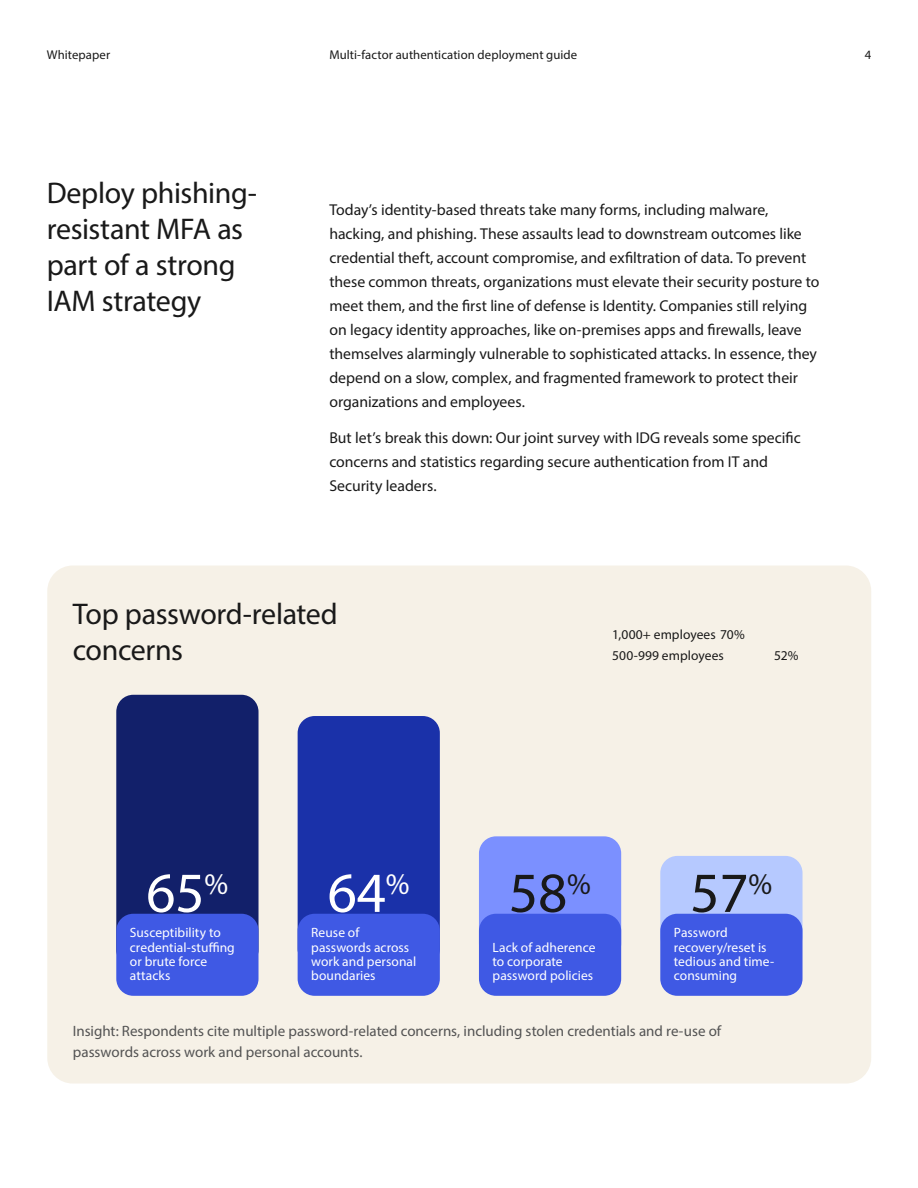
<style>
.page{position:relative;width:918px;height:1188px;background:#fff}
.page>*{position:absolute;margin:0;border:0;box-sizing:border-box;transform-origin:0 0}
.t1{font:57px "Myriad Pro";color:#fff}
.t2{font:57px "Myriad Pro";color:#191919}
.t3{font:30px/36px "Myriad Pro";letter-spacing:-.015em;color:#191919}
.t4{font:15.75px/24px "Myriad Pro";letter-spacing:-.005em;color:#191919}
.t5{font:15px/21px "Myriad Pro";color:#535353}
.t6{font:13.5px/14.2px "Myriad Pro";letter-spacing:.005em;color:#fff}
.t7{font:13.5px/20.7px "Myriad Pro";letter-spacing:.005em;color:#191919}
.t8{font:12.75px "Myriad Pro";letter-spacing:.005em;color:#191919}
</style>
<div class="page">
<div style="left:47px;top:566px;width:824px;height:518px;background:#f6f1e7;border-radius:26px"></div>
<div style="left:116px;top:695px;width:143px;height:272px;background:#12206a;border-radius:17px"></div>
<div style="left:116px;top:914px;width:143px;height:82px;background:#3f59e4;border-radius:17px"></div>
<div style="left:298px;top:716px;width:142px;height:250px;background:#1a31a9;border-radius:17px"></div>
<div style="left:298px;top:914px;width:142px;height:82px;background:#3f59e4;border-radius:17px"></div>
<div style="left:479px;top:836px;width:142px;height:125px;background:#7b90ff;border-radius:17px"></div>
<div style="left:479px;top:914px;width:142px;height:82px;background:#3f59e4;border-radius:17px"></div>
<div style="left:660px;top:856px;width:143px;height:98px;background:#b6c9ff;border-radius:17px"></div>
<div style="left:660px;top:914px;width:143px;height:82px;background:#3f59e4;border-radius:17px"></div>
<p class="t8" style="left:47px;top:47px;width:65px">Whitepaper</p>
<p class="t8" style="left:329px;top:47px;width:249px">Multi-factor authentication deployment guide</p>
<p class="t8" style="left:865px;top:47px;width:8px">4</p>
<h2 class="t3" style="left:47px;top:174px;width:212px">Deploy phishing&shy;resistant MFA as part of a strong<br>IAM strategy</h2>
<p class="t4" style="left:329px;top:197px;width:492px">Today’s identity-based threats take many forms, including malware, hacking, and phishing. These assaults lead to downstream outcomes like credential theft, account compromise, and exfiltration of data. To prevent these common threats, organizations must elevate their security posture to meet them, and the first line of defense is Identity. Companies still relying on legacy identity approaches, like on-premises apps and firewalls, leave themselves alarmingly vulnerable to sophisticated attacks. In essence, they depend on a slow, complex, and fragmented framework to protect their organizations and employees.</p>
<p class="t4" style="left:329px;top:425px;width:473px">But let’s break this down: Our joint survey with IDG reveals some specific concerns and statistics regarding secure authentication from IT and<br>Security leaders.</p>
<h2 class="t3" style="left:73px;top:595px;width:266px">Top password-related concerns</h2>
<p class="t7" style="left:612px;top:624px;width:134px">1,000+ employees 70%<br>500-999 employees</p>
<p class="t7" style="left:774px;top:645px;width:26px">52%</p>
<h1 class="t1" style="left:146px;top:858px;width:84px">65<sup>%</sup></h1>
<p class="t6" style="left:130px;top:926px;width:106px">Susceptibility to credential-stuffing or brute force attacks</p>
<h1 class="t1" style="left:328px;top:858px;width:84px">64<sup>%</sup></h1>
<p class="t6" style="left:311px;top:926px;width:107px">Reuse of passwords across work and personal boundaries</p>
<h1 class="t2" style="left:509px;top:858px;width:84px">58<sup>%</sup></h1>
<p class="t6" style="left:493px;top:940px;width:104px">Lack of adherence to corporate password policies</p>
<h1 class="t2" style="left:690px;top:858px;width:84px">57<sup>%</sup></h1>
<p class="t6" style="left:674px;top:926px;width:102px">Password recovery/reset is tedious and time&shy;consuming</p>
<p class="t5" style="left:73px;top:1020px;width:650px">Insight: Respondents cite multiple password-related concerns, including stolen credentials and re-use of passwords across work and personal accounts.</p>
</div>
